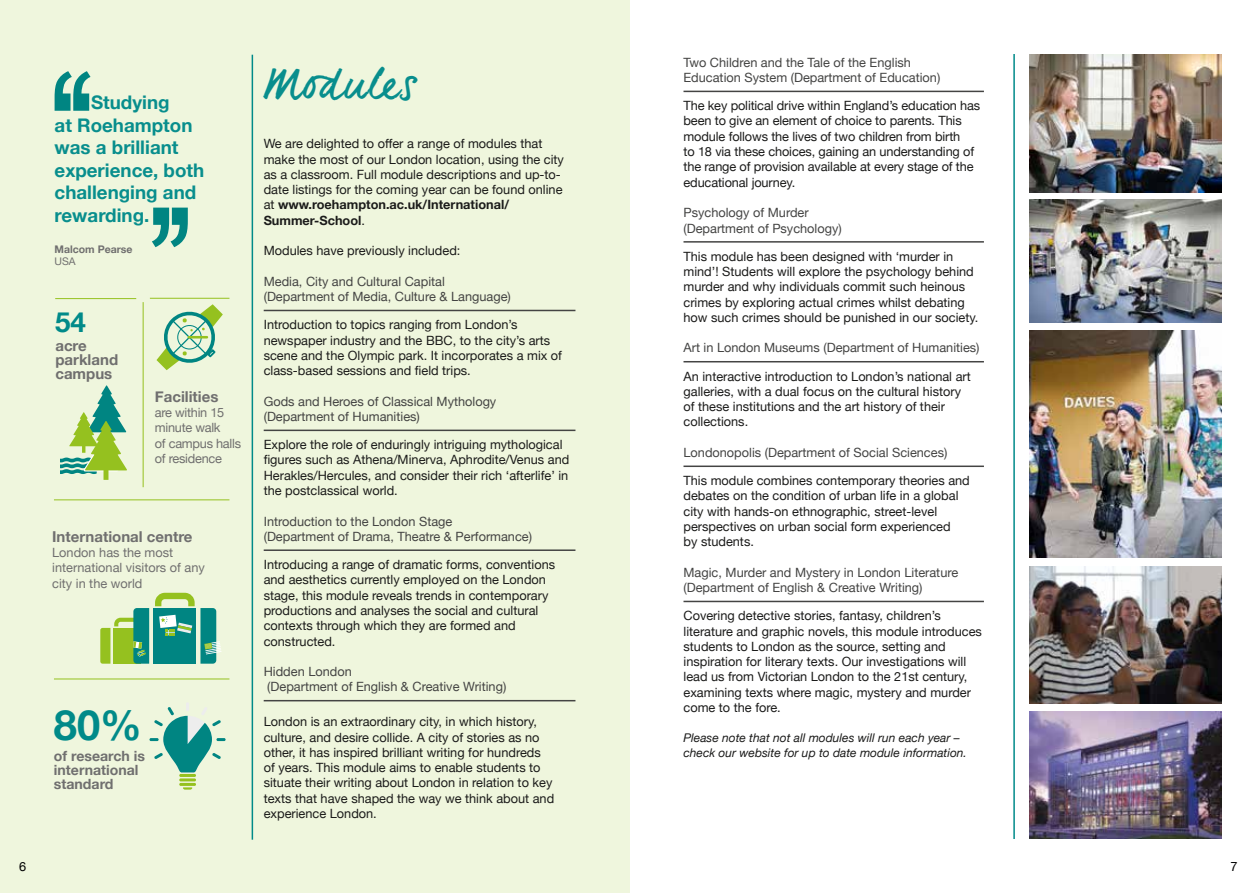
<style>
.page{position:relative;width:1259px;height:893px;background:#fff}
.page>*{position:absolute;margin:0;border:0;box-sizing:border-box;transform-origin:0 0}
.t1{font:45px "dear Joe 6";color:#088e8d}
.t2{font:700 41.7px "Helvetica Neue";color:#008a89}
.t3{font:700 27.75px "Helvetica Neue";color:#008a89}
.t4{font:700 18.75px/22.5px "Helvetica Neue";color:#088e8d}
.t5{font:700 15px/14px "Helvetica Neue";color:#706f6f}
.t6{font:700 14.1px/14px "Helvetica Neue";color:#706f6f}
.t7{font:12.75px/15.3px "Helvetica Neue";color:#1b1b1a}
.t8{font:12.75px/15.3px "Helvetica Neue";color:#444443}
.t9{font:12.75px/15.3px "Helvetica Neue";color:#706f6f}
.t10{font:12.75px/15.3px "Helvetica Neue";letter-spacing:-.02em;color:#706f6f}
.t11{font:12.75px "Helvetica Neue";color:#000}
.t12{font:italic 12px/15.3px "Helvetica Neue";color:#1b1b1a}
.t13{font:700 10.5px "Helvetica Neue";color:#706f6f}
.t14{font:10.5px "Helvetica Neue";color:#706f6f}
.s1{font-weight:700}
</style>
<div class="page">
<div style="left:0;top:0;width:629px;height:893px;background:#eff6dd"></div>
<hr style="left:264px;top:310px;width:311px;height:1px;background:#444443">
<hr style="left:264px;top:430px;width:311px;height:1px;background:#444443">
<hr style="left:264px;top:549px;width:311px;height:2px;background:#444443">
<hr style="left:264px;top:700px;width:311px;height:1px;background:#444443">
<hr style="left:252px;top:55px;width:1px;height:785px;background:#008a89">
<hr style="left:54px;top:500px;width:175px;height:1px;background:#95c11f">
<hr style="left:1013px;top:54px;width:2px;height:785px;background:#008a89">
<hr style="left:179px;top:774px;width:17px;height:3px;background:#95c11f">
<hr style="left:179px;top:778px;width:17px;height:3px;background:#95c11f">
<hr style="left:179px;top:783px;width:17px;height:3px;background:#95c11f">
<svg style="left:183px;top:787px;width:9px;height:3px"></svg>
<svg style="left:149px;top:703px;width:77px;height:69px"></svg>
<svg style="left:55px;top:71px;width:35px;height:40px"></svg>
<svg style="left:152px;top:208px;width:36px;height:39px"></svg>
<hr style="left:54px;top:679px;width:175px;height:1px;background:#95c11f">
<svg style="left:156px;top:304px;width:67px;height:66px"></svg>
<hr style="left:143px;top:302px;width:1px;height:185px;background:#95c11f">
<hr style="left:55px;top:298px;width:81px;height:1px;background:#95c11f">
<hr style="left:150px;top:298px;width:79px;height:1px;background:#95c11f">
<svg style="left:60px;top:385px;width:67px;height:95px"></svg>
<hr style="left:683px;top:91px;width:301px;height:1px;background:#444443">
<hr style="left:683px;top:241px;width:301px;height:2px;background:#444443">
<hr style="left:683px;top:361px;width:301px;height:1px;background:#444443">
<hr style="left:683px;top:466px;width:301px;height:1px;background:#444443">
<hr style="left:683px;top:601px;width:301px;height:1px;background:#444443">
<img style="left:1029px;top:200px;width:192px;height:123px">
<img style="left:1029px;top:55px;width:192px;height:137px">
<img style="left:1029px;top:330px;width:192px;height:227px">
<img style="left:1029px;top:566px;width:192px;height:138px">
<img style="left:1029px;top:712px;width:192px;height:127px">
<div style="left:154px;top:608px;width:42px;height:56px;background:#008582"></div>
<svg style="left:100px;top:608px;width:49px;height:56px"></svg>
<svg style="left:155px;top:593px;width:66px;height:71px"></svg>
<h3 class="t4" style="left:55px;top:92px;width:151px;text-indent:36px">Studying<br>at Roehampton was a brilliant experience, both challenging and rewarding.</h3>
<p class="t13" style="left:55px;top:241px;width:79px">Malcom Pearse</p>
<p class="t14" style="left:55px;top:254px;width:23px">USA</p>
<h3 class="t3" style="left:55px;top:300px;width:32px">54</h3>
<p class="t5" style="left:55px;top:339px;width:64px">acre parkland campus</p>
<p class="t5" style="left:155px;top:390px;width:65px">Facilities</p>
<p class="t10" style="left:155px;top:406px;width:88px">are within 15 minute walk<br>of campus halls of residence</p>
<p class="t5" style="left:52px;top:530px;width:142px">International centre</p>
<p class="t9" style="left:52px;top:545px;width:154px">London has the most international visitors of any city in the world</p>
<h2 class="t2" style="left:54px;top:692px;width:89px">80%</h2>
<p class="t6" style="left:54px;top:749px;width:93px">of research is international standard</p>
<h1 class="t1" style="left:264px;top:56px;width:155px">Modules</h1>
<p class="t7" style="left:264px;top:137px;width:302px">We are delighted to offer a range of modules that make the most of our London location, using the city as a classroom. Full module descriptions and up-to&shy;date listings for the coming year can be found online at <span class="s1">www.roehampton.ac.uk/International/ Summer-School</span>.</p>
<p class="t7" style="left:264px;top:244px;width:198px">Modules have previously included:</p>
<p class="t8" style="left:264px;top:274px;width:249px">Media, City and Cultural Capital (Department of Media, Culture &amp; Language)</p>
<p class="t7" style="left:264px;top:318px;width:300px">Introduction to topics ranging from London’s newspaper industry and the BBC, to the city’s arts scene and the Olympic park. It incorporates a mix of class-based sessions and field trips.</p>
<p class="t8" style="left:264px;top:394px;width:234px">Gods and Heroes of Classical Mythology (Department of Humanities)</p>
<p class="t7" style="left:264px;top:438px;width:307px">Explore the role of enduringly intriguing mythological figures such as Athena/Minerva, Aphrodite/Venus and Herakles/Hercules, and consider their rich ‘afterlife’ in the postclassical world.</p>
<p class="t8" style="left:264px;top:514px;width:270px">Introduction to the London Stage<br>(Department of Drama, Theatre &amp; Performance)</p>
<p class="t7" style="left:264px;top:558px;width:293px">Introducing a range of dramatic forms, conventions and aesthetics currently employed on the London stage, this module reveals trends in contemporary productions and analyses the social and cultural contexts through which they are formed and constructed.</p>
<p class="t8" style="left:264px;top:665px;width:244px">Hidden London<br>(Department of English &amp; Creative Writing)</p>
<p class="t7" style="left:264px;top:715px;width:292px">London is an extraordinary city, in which history, culture, and desire collide. A city of stories as no other, it has inspired brilliant writing for hundreds of years. This module aims to enable students to situate their writing about London in relation to key texts that have shaped the way we think about and experience London.</p>
<p class="t8" style="left:683px;top:55px;width:258px">Two Children and the Tale of the English<br>Education System (Department of Education)</p>
<p class="t7" style="left:683px;top:99px;width:298px">The key political drive within England’s education has been to give an element of choice to parents. This module follows the lives of two children from birth<br>to 18 via these choices, gaining an understanding of the range of provision available at every stage of the educational journey.</p>
<p class="t8" style="left:683px;top:206px;width:160px">Psychology of Murder (Department of Psychology)</p>
<p class="t7" style="left:683px;top:249px;width:296px">This module has been designed with ‘murder in mind’! Students will explore the psychology behind murder and why individuals commit such heinous crimes by exploring actual crimes whilst debating how such crimes should be punished in our society.</p>
<p class="t8" style="left:683px;top:341px;width:297px">Art in London Museums (Department of Humanities)</p>
<p class="t7" style="left:683px;top:369px;width:289px">An interactive introduction to London’s national art galleries, with a dual focus on the cultural history of these institutions and the art history of their collections.</p>
<p class="t8" style="left:683px;top:446px;width:265px">Londonopolis (Department of Social Sciences)</p>
<p class="t7" style="left:683px;top:474px;width:288px">This module combines contemporary theories and debates on the condition of urban life in a global city with hands-on ethnographic, street-level perspectives on urban social form experienced<br>by students.</p>
<p class="t8" style="left:683px;top:565px;width:276px">Magic, Murder and Mystery in London Literature (Department of English &amp; Creative Writing)</p>
<p class="t7" style="left:683px;top:609px;width:300px">Covering detective stories, fantasy, children’s literature and graphic novels, this module introduces students to London as the source, setting and inspiration for literary texts. Our investigations will lead us from Victorian London to the 21st century, examining texts where magic, mystery and murder come to the fore.</p>
<p class="t12" style="left:683px;top:730px;width:285px">Please note that not all modules will run each year – check our website for up to date module information.</p>
<p class="t11" style="left:19px;top:857px;width:9px">6</p>
<p class="t11" style="left:1230px;top:857px;width:9px">7</p>
</div>
